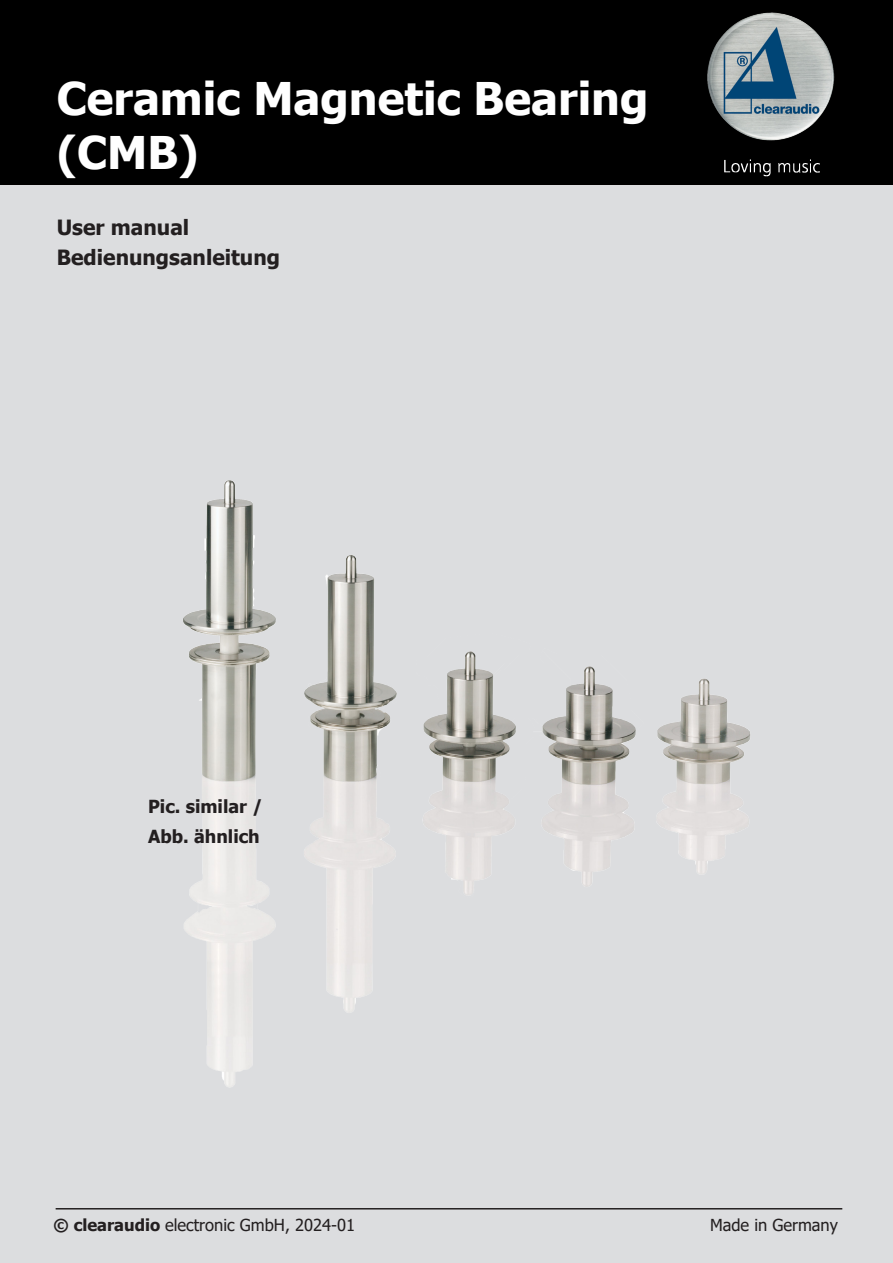
<style>
.page{position:relative;width:893px;height:1263px;background:#dcdddf}
.page>*{position:absolute;margin:0;border:0;box-sizing:border-box;transform-origin:0 0}
.t1{font:700 45px "Tahoma";color:#fff}
.t2{font:700 21px "Tahoma";color:#231f20}
.t3{font:700 18px "Tahoma";color:#231f20}
.t4{font:16.5px "Tahoma";color:#231f20}
.s1{font-weight:700}
</style>
<div class="page">
<div style="left:0;top:0;width:893px;height:185px;background:#000"></div>
<img style="left:701px;top:13px;width:141px;height:163px">
<hr style="left:56px;top:1208px;width:786px;height:1px;background:#231f20">
<img style="left:183px;top:480px;width:567px;height:608px">
<p class="t1" style="left:57px;top:67px;width:593px">Ceramic Magnetic Bearing</p>
<p class="t1" style="left:57px;top:121px;width:143px">(CMB)</p>
<p class="t2" style="left:57px;top:213px;width:134px">User manual</p>
<p class="t2" style="left:57px;top:243px;width:225px">Bedienungsanleitung</p>
<p class="t3" style="left:148px;top:794px;width:116px">Pic. similar /</p>
<p class="t3" style="left:148px;top:824px;width:113px">Abb. ähnlich</p>
<p class="t4" style="left:54px;top:1214px;width:303px"><span class="s1">© clearaudio</span> electronic GmbH, 2024-01</p>
<p class="t4" style="left:710px;top:1214px;width:129px">Made in Germany</p>
</div>
